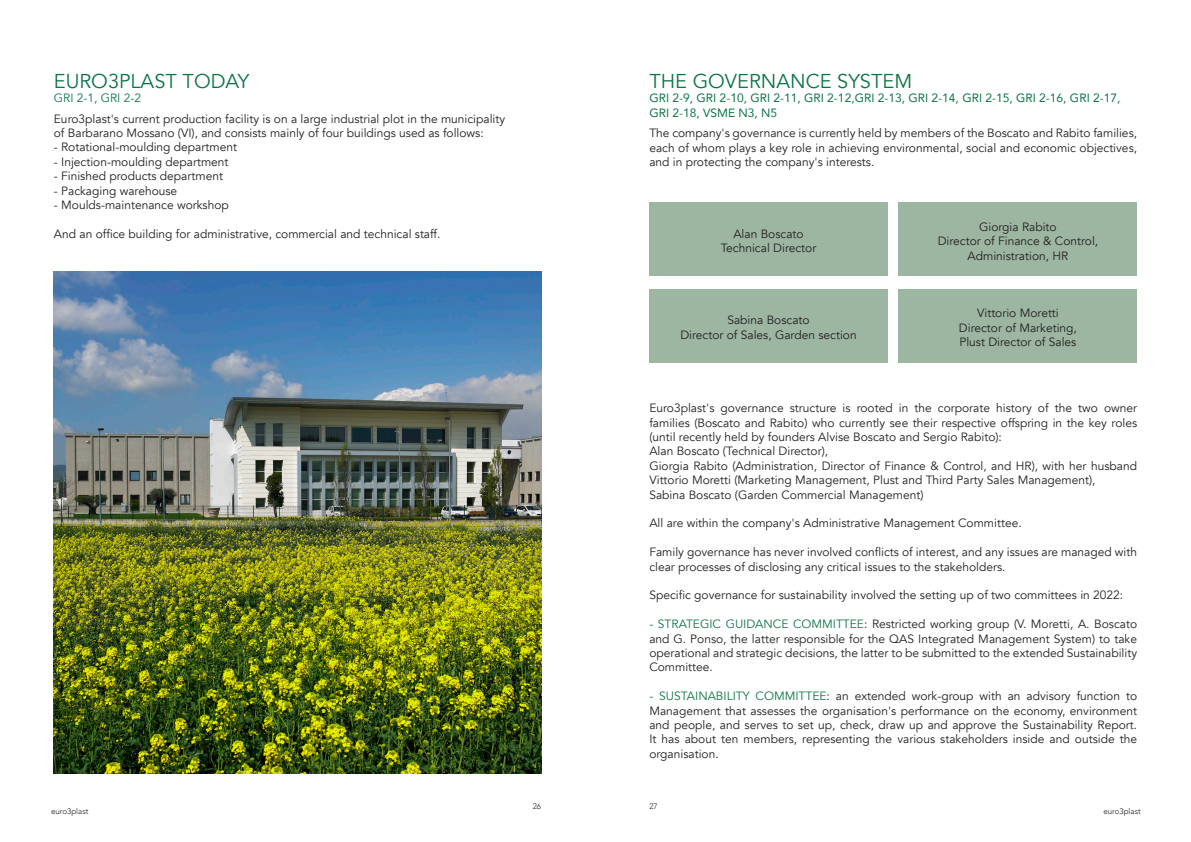
<style>
.page{position:relative;width:1191px;height:842px;background:#fff}
.page>*{position:absolute;margin:0;border:0;box-sizing:border-box;transform-origin:0 0}
.titoli{font:20px "Avenir";color:#0c7546}
.t1{font:12px/14.4px "Avenir";color:#231f20;text-align:justify}
.titoli-2{font:12px/14.4px "Avenir";color:#0c7546}
.titoli-3{font:12px "Avenir";color:#0c7546}
.t2{font:300 8px "Avenir";color:#231f20}
.s1{color:#0c7546}
</style>
<div class="page">
<img style="left:54px;top:271px;width:487px;height:503px">
<div style="left:649px;top:203px;width:238px;height:73px;background:#9db6a1"></div>
<div style="left:898px;top:289px;width:239px;height:73px;background:#9db6a1"></div>
<div style="left:898px;top:203px;width:239px;height:73px;background:#9db6a1"></div>
<div style="left:649px;top:289px;width:238px;height:73px;background:#9db6a1"></div>
<p class="titoli" style="left:54px;top:69px;width:197px">EURO3PLAST TODAY</p>
<p class="titoli-3" style="left:54px;top:91px;width:89px">GRI 2-1, GRI 2-2</p>
<p class="t1" style="left:54px;top:111px;width:453px">Euro3plast's current production facility is on a large industrial plot in the municipality</p>
<p class="t1" style="left:54px;top:126px;width:431px">of Barbarano Mossano (VI), and consists mainly of four buildings used as follows:</p>
<p class="t1" style="left:54px;top:140px;width:185px">- Rotational-moulding department</p>
<p class="t1" style="left:54px;top:155px;width:176px">- Injection-moulding department</p>
<p class="t1" style="left:54px;top:169px;width:171px">- Finished products department</p>
<p class="t1" style="left:54px;top:183px;width:125px">- Packaging warehouse</p>
<p class="t1" style="left:54px;top:198px;width:176px">- Moulds-maintenance workshop</p>
<p class="t1" style="left:54px;top:227px;width:388px">And an office building for administrative, commercial and technical staff.</p>
<p class="titoli" style="left:649px;top:69px;width:264px">THE GOVERNANCE SYSTEM</p>
<p class="titoli-2" style="left:649px;top:91px;width:472px">GRI 2-9, GRI 2-10, GRI 2-11, GRI 2-12,GRI 2-13, GRI 2-14, GRI 2-15, GRI 2-16, GRI 2-17,<br>GRI 2-18, VSME N3, N5</p>
<p class="t1" style="left:649px;top:126px;width:489px">The company's governance is currently held by members of the Boscato and Rabito families, each of whom plays a key role in achieving environmental, social and economic objectives, and in protecting the company's interests.</p>
<p class="t1" style="left:733px;top:227px;width:72px">Alan Boscato</p>
<p class="t1" style="left:720px;top:241px;width:97px">Technical Director</p>
<p class="t1" style="left:727px;top:313px;width:84px">Sabina Boscato</p>
<p class="t1" style="left:680px;top:328px;width:178px">Director of Sales, Garden section</p>
<p class="t1" style="left:979px;top:220px;width:79px">Giorgia Rabito</p>
<p class="t1" style="left:937px;top:234px;width:162px">Director of Finance &amp; Control,</p>
<p class="t1" style="left:967px;top:248px;width:102px">Administration, HR</p>
<p class="t1" style="left:977px;top:306px;width:83px">Vittorio Moretti</p>
<p class="t1" style="left:959px;top:321px;width:119px">Director of Marketing,</p>
<p class="t1" style="left:959px;top:335px;width:118px">Plust Director of Sales</p>
<p class="t1" style="left:649px;top:401px;width:489px">Euro3plast's governance structure is rooted in the corporate history of the two owner families (Boscato and Rabito) who currently see their respective offspring in the key roles (until recently held by founders Alvise Boscato and Sergio Rabito):</p>
<p class="t1" style="left:649px;top:444px;width:180px">Alan Boscato (Technical Director),</p>
<p class="t1" style="left:649px;top:459px;width:489px">Giorgia Rabito (Administration, Director of Finance &amp; Control, and HR), with her husband<br>Vittorio Moretti (Marketing Management, Plust and Third Party Sales Management),</p>
<p class="t1" style="left:649px;top:487px;width:276px">Sabina Boscato (Garden Commercial Management)</p>
<p class="t1" style="left:649px;top:516px;width:374px">All are within the company's Administrative Management Committee.</p>
<p class="t1" style="left:649px;top:545px;width:489px">Family governance has never involved conflicts of interest, and any issues are managed with clear processes of disclosing any critical issues to the stakeholders.</p>
<p class="t1" style="left:649px;top:588px;width:475px">Specific governance for sustainability involved the setting up of two committees in 2022:</p>
<p class="t1" style="left:649px;top:617px;width:489px"><span class="s1">- STRATEGIC GUIDANCE COMMITTEE</span>: Restricted working group (V. Moretti, A. Boscato and G. Ponso, the latter responsible for the QAS Integrated Management System) to take operational and strategic decisions, the latter to be submitted to the extended Sustainability Committee.</p>
<p class="t1" style="left:649px;top:689px;width:489px"><span class="s1">- SUSTAINABILITY COMMITTEE</span>: an extended work-group with an advisory function to Management that assesses the organisation's performance on the economy, environment and people, and serves to set up, check, draw up and approve the Sustainability Report.<br>It has about ten members, representing the various stakeholders inside and outside the organisation.</p>
<p class="t2" style="left:533px;top:801px;width:10px">26</p>
<p class="t2" style="left:649px;top:801px;width:10px">27</p>
<p class="t2" style="left:51px;top:806px;width:39px">euro3plast</p>
<p class="t2" style="left:1103px;top:806px;width:39px">euro3plast</p>
</div>
